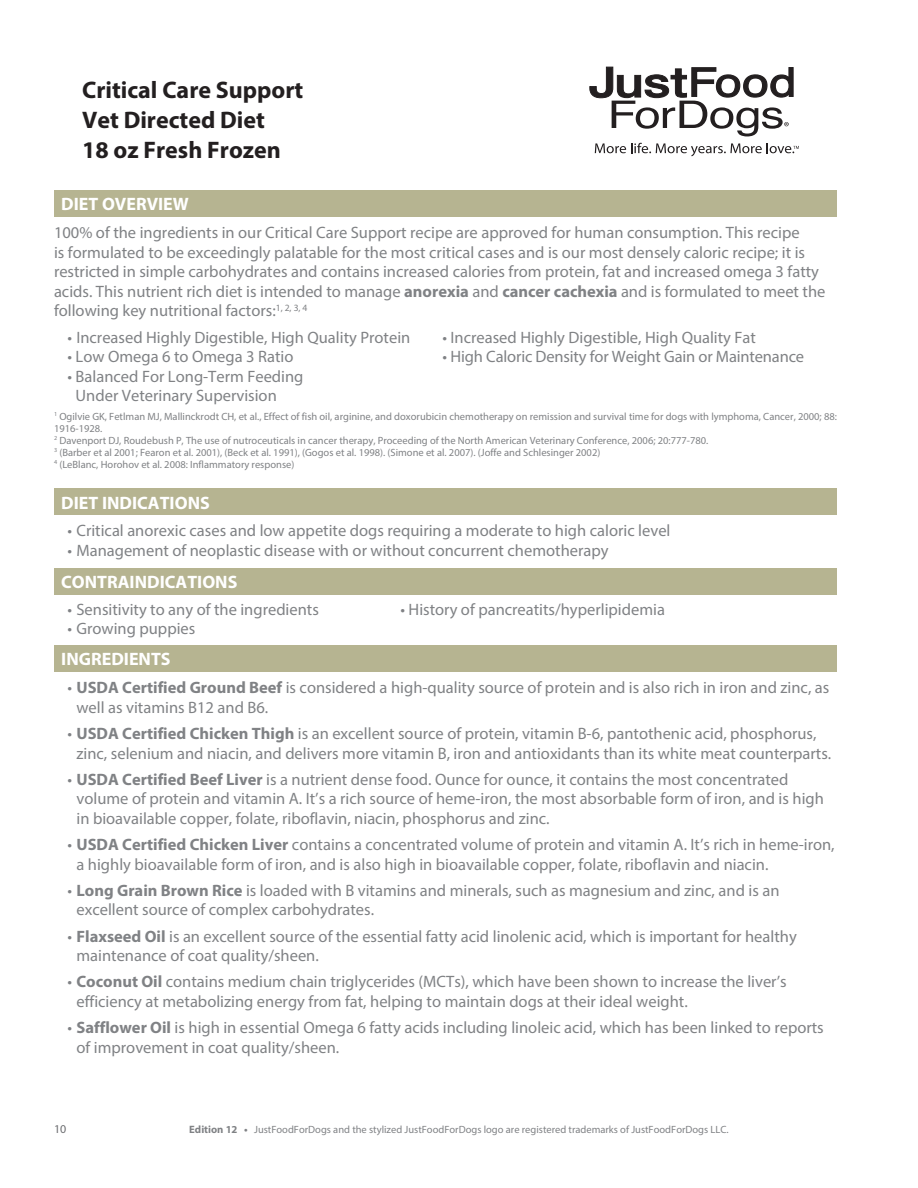
<style>
.page{position:relative;width:918px;height:1188px;background:#fff}
.page>*{position:absolute;margin:0;border:0;box-sizing:border-box;transform-origin:0 0}
.Body_Copy{font:700 24px "Myriad Pro";color:#231f20}
.Body_Copy-2{font:700 18px "Myriad Pro";color:#fff}
.Body_Copy-3{font:16.5px/19.5px "Myriad Pro";color:#808285}
.t1{font:12px "Myriad Pro";color:#6c6d70}
.Body_Copy-4{font:10.5px/12px "Myriad Pro";color:#808285}
.s1{font-weight:700}
.s2{font-size:18px;color:#fff}
.s3{font-weight:700;font-size:10.65px}
</style>
<div class="page">
<div style="left:54px;top:190px;width:783px;height:27px;background:#b6b491"></div>
<div style="left:54px;top:488px;width:783px;height:27px;background:#b6b491"></div>
<div style="left:54px;top:568px;width:783px;height:27px;background:#b6b491"></div>
<div style="left:54px;top:645px;width:783px;height:27px;background:#b6b491"></div>
<svg style="left:590px;top:66px;width:204px;height:70px"></svg>
<svg style="left:595px;top:143px;width:204px;height:13px"></svg>
<p class="Body_Copy" style="left:82px;top:74px;width:223px">Critical Care Support</p>
<p class="Body_Copy" style="left:82px;top:104px;width:184px">Vet Directed Diet</p>
<p class="Body_Copy" style="left:82px;top:134px;width:200px">18 oz Fresh Frozen</p>
<p class="Body_Copy-2" style="left:61px;top:192px;width:129px">DIET OVERVIEW</p>
<p class="Body_Copy-3" style="left:54px;top:223px;width:773px">100% of the ingredients in our Critical Care Support recipe are approved for human consumption. This recipe<br>is formulated to be exceedingly palatable for the most critical cases and is our most densely caloric recipe; it is restricted in simple carbohydrates and contains increased calories from protein, fat and increased omega 3 fatty acids. This nutrient rich diet is intended to manage <span class="s1">anorexia</span> and <span class="s1">cancer cachexia</span> and is formulated to meet the following key nutritional factors:<sup>1,</sup> <sup>2,</sup> <sup>3,</sup> <sup>4</sup></p>
<p class="Body_Copy-3" style="left:67px;top:327px;width:344px">• Increased Highly Digestible, High Quality Protein</p>
<p class="Body_Copy-3" style="left:442px;top:327px;width:315px">• Increased Highly Digestible, High Quality Fat</p>
<p class="Body_Copy-3" style="left:67px;top:347px;width:227px">• Low Omega 6 to Omega 3 Ratio</p>
<p class="Body_Copy-3" style="left:442px;top:347px;width:363px">• High Caloric Density for Weight Gain or Maintenance</p>
<p class="Body_Copy-3" style="left:76px;top:366px;width:229px;text-indent:-8px">• Balanced For Long-Term Feeding<br>Under Veterinary Supervision</p>
<p class="Body_Copy-4" style="left:54px;top:410px;width:784px"><sup>1</sup> Ogilvie GK, Fetlman MJ, Mallinckrodt CH, et al., Effect of fish oil, arginine, and doxorubicin chemotherapy on remission and survival time for dogs with lymphoma, Cancer, 2000; 88:<br>1916-1928.<br><sup>2</sup> Davenport DJ, Roudebush P, The use of nutroceuticals in cancer therapy, Proceeding of the North American Veterinary Conference, 2006; 20:777-780.<br><sup>3</sup> (Barber et al 2001; Fearon et al. 2001), (Beck et al. 1991), (Gogos et al. 1998). (Simone et al. 2007). (Joffe and Schlesinger 2002)<br><sup>4</sup> (LeBlanc, Horohov et al. 2008: Inflammatory response)</p>
<p class="Body_Copy-2" style="left:61px;top:492px;width:150px">DIET INDICATIONS</p>
<p class="Body_Copy-3" style="left:67px;top:521px;width:605px">• Critical anorexic cases and low appetite dogs requiring a moderate to high caloric level</p>
<p class="Body_Copy-3" style="left:67px;top:540px;width:543px">• Management of neoplastic disease with or without concurrent chemotherapy</p>
<p class="Body_Copy-2" style="left:61px;top:570px;width:178px">CONTRAINDICATIONS</p>
<p class="Body_Copy-3" style="left:67px;top:599px;width:253px">• Sensitivity to any of the ingredients</p>
<p class="Body_Copy-3" style="left:400px;top:599px;width:266px">• History of pancreatits/hyperlipidemia</p>
<p class="Body_Copy-3" style="left:67px;top:619px;width:129px">• Growing puppies</p>
<p class="Body_Copy-2" style="left:61px;top:647px;width:111px">INGREDIENTS</p>
<p class="Body_Copy-3" style="left:76px;top:678px;width:754px;text-indent:-9px">• <span class="s1">USDA Certified Ground Beef</span> is considered a high-quality source of protein and is also rich in iron and zinc, as well as vitamins B12 and B6.</p>
<p class="Body_Copy-3" style="left:76px;top:724px;width:756px;text-indent:-9px">• <span class="s1">USDA Certified Chicken Thigh</span> is an excellent source of protein, vitamin B-6, pantothenic acid, phosphorus, zinc, selenium and niacin, and delivers more vitamin B, iron and antioxidants than its white meat counterparts.</p>
<p class="Body_Copy-3" style="left:76px;top:769px;width:749px;text-indent:-9px">• <span class="s1">USDA Certified Beef Liver</span> is a nutrient dense food. Ounce for ounce, it contains the most concentrated volume of protein and vitamin A. It’s a rich source of heme-iron, the most absorbable form of iron, and is high in bioavailable copper, folate, riboflavin, niacin, phosphorus and zinc.</p>
<p class="Body_Copy-3" style="left:76px;top:835px;width:760px;text-indent:-9px">• <span class="s1">USDA Certified Chicken Liver</span> contains a concentrated volume of protein and vitamin A. It’s rich in heme-iron, a highly bioavailable form of iron, and is also high in bioavailable copper, folate, riboflavin and niacin.</p>
<p class="Body_Copy-3" style="left:76px;top:880px;width:704px;text-indent:-9px">• <span class="s1">Long Grain Brown Rice</span> is loaded with B vitamins and minerals, such as magnesium and zinc, and is an excellent source of complex carbohydrates.</p>
<p class="Body_Copy-3" style="left:76px;top:926px;width:722px;text-indent:-9px">• <span class="s1">Flaxseed Oil</span> is an excellent source of the essential fatty acid linolenic acid, which is important for healthy maintenance of coat quality/sheen.</p>
<p class="Body_Copy-3" style="left:76px;top:972px;width:712px;text-indent:-9px">• <span class="s1">Coconut Oil</span> contains medium chain triglycerides (MCTs), which have been shown to increase the liver’s efficiency at metabolizing energy from fat, helping to maintain dogs at their ideal weight.</p>
<p class="Body_Copy-3" style="left:76px;top:1018px;width:749px;text-indent:-9px">• <span class="s1">Safflower Oil</span> is high in essential Omega 6 fatty acids including linoleic acid, which has been linked to reports of improvement in coat quality/sheen.</p>
<p class="t1" style="left:54px;top:1122px;width:32px">10<span class="s2">10</span></p>
<p class="Body_Copy-4" style="left:189px;top:1123px;width:541px"><span class="s3">Edition 12 •</span> JustFoodForDogs and the stylized JustFoodForDogs logo are registered trademarks of JustFoodForDogs LLC.</p>
</div>
